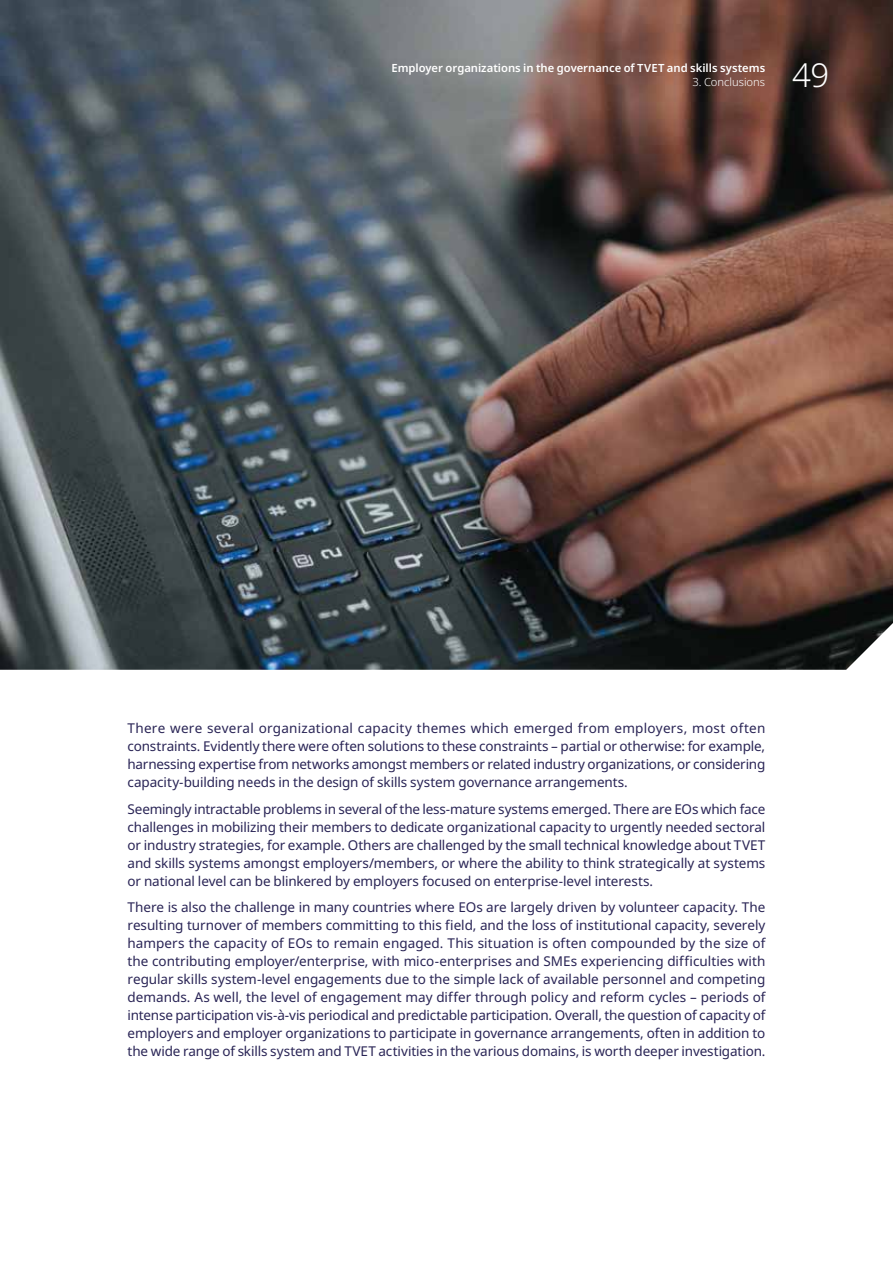
<style>
.page{position:relative;width:893px;height:1263px;background:#fff}
.page>*{position:absolute;margin:0;border:0;box-sizing:border-box;transform-origin:0 0}
.t1{font:300 33px "Noto Sans";color:#fff}
.t2{font:13.5px/18px "Noto Sans";letter-spacing:-.01em;color:#292455;text-align:justify}
.t3{font:600 11.25px "Noto Sans";color:#fff}
.t4{font:300 11.25px "Noto Sans";color:#fff}
</style>
<div class="page">
<img style="left:0;top:0;width:893px;height:670px">
<p class="t3" style="left:391px;top:60px;width:375px">Employer organizations in the governance of TVET and skills systems</p>
<p class="t4" style="left:692px;top:74px;width:74px">3. Conclusions</p>
<h1 class="t1" style="left:792px;top:52px;width:38px">49</h1>
<p class="t2" style="left:128px;top:719px;width:639px">There were several organizational capacity themes which emerged from employers, most often constraints. Evidently there were often solutions to these constraints – partial or otherwise: for example, harnessing expertise from networks amongst members or related industry organizations, or considering capacity-building needs in the design of skills system governance arrangements.</p>
<p class="t2" style="left:128px;top:800px;width:639px">Seemingly intractable problems in several of the less-mature systems emerged. There are EOs which face challenges in mobilizing their members to dedicate organizational capacity to urgently needed sectoral or industry strategies, for example. Others are challenged by the small technical knowledge about TVET and skills systems amongst employers/members, or where the ability to think strategically at systems or national level can be blinkered by employers focused on enterprise-level interests.</p>
<p class="t2" style="left:128px;top:898px;width:639px">There is also the challenge in many countries where EOs are largely driven by volunteer capacity. The resulting turnover of members committing to this field, and the loss of institutional capacity, severely hampers the capacity of EOs to remain engaged. This situation is often compounded by the size of the contributing employer/enterprise, with mico-enterprises and SMEs experiencing difficulties with regular skills system-level engagements due to the simple lack of available personnel and competing demands. As well, the level of engagement may differ through policy and reform cycles – periods of intense participation vis-à-vis periodical and predictable participation. Overall, the question of capacity of employers and employer organizations to participate in governance arrangements, often in addition to the wide range of skills system and TVET activities in the various domains, is worth deeper investigation.</p>
</div>
